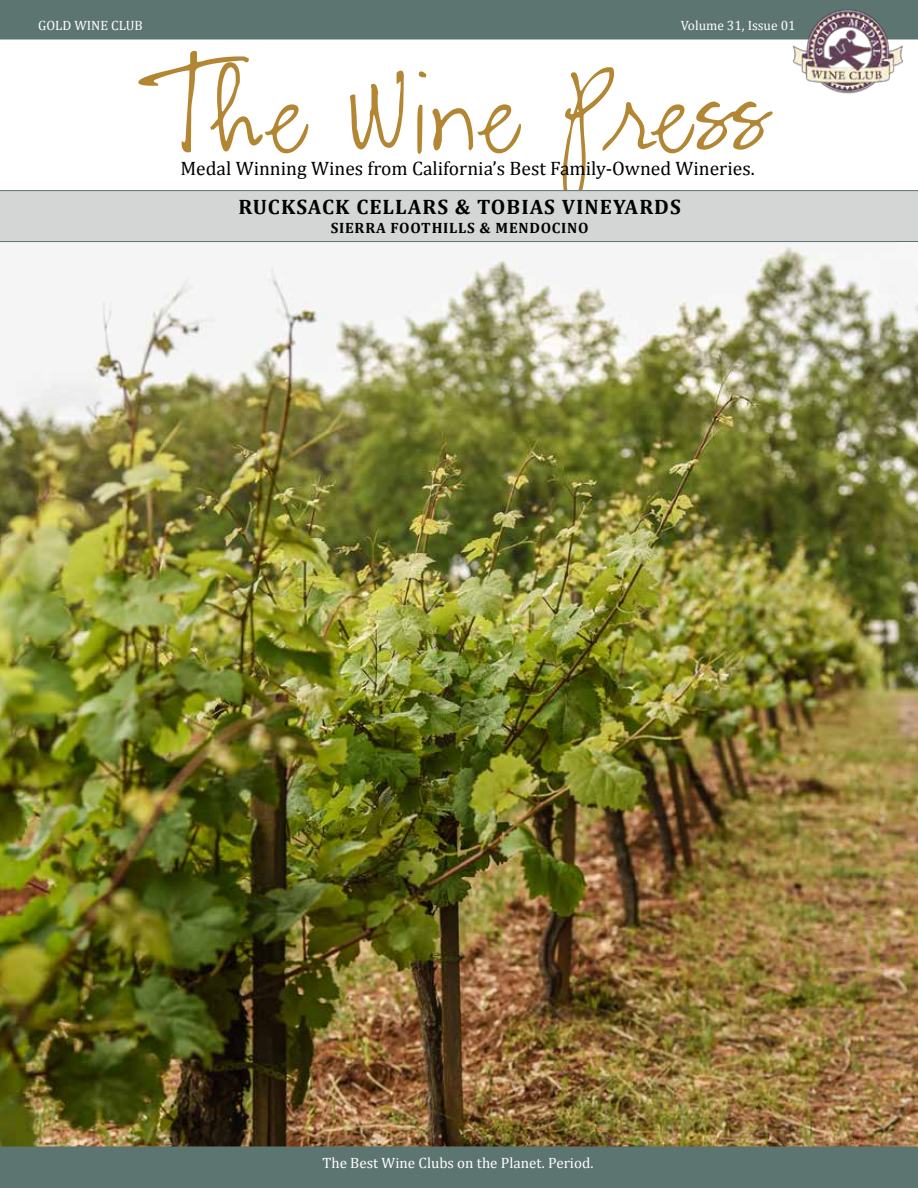
<style>
.page{position:relative;width:918px;height:1188px;background:#fff}
.page>*{position:absolute;margin:0;border:0;box-sizing:border-box;transform-origin:0 0}
.t1{font:111px "CK Alis Hand";letter-spacing:.01em;color:#b38634}
.t2{font:700 21px "Cambria";letter-spacing:.05em;color:#000}
.t3{font:19.5px "Cambria";color:#000}
.t4{font:15px "Cambria";color:#fff}
.t5{font:700 15px "Cambria";letter-spacing:.05em;color:#000}
.t6{font:13.5px "Cambria";color:#fff}
</style>
<div class="page">
<img style="left:0;top:242px;width:918px;height:904px">
<div style="left:0;top:0;width:918px;height:39px;background:#5d7570"></div>
<img style="left:777px;top:10px;width:141px;height:84px">
<div style="left:0;top:1146px;width:918px;height:42px;background:#5d7570"></div>
<div style="left:0;top:191px;width:918px;height:50px;background:#d3d6d5"></div>
<hr style="left:0;top:190px;width:918px;height:1px;background:#5d7570">
<hr style="left:0;top:241px;width:918px;height:1px;background:#5d7570">
<p class="t6" style="left:38px;top:18px;width:106px">GOLD WINE CLUB</p>
<p class="t6" style="left:681px;top:18px;width:116px">Volume 31, Issue 01</p>
<h1 class="t1" style="left:152px;top:46px;width:617px">The Wine Press</h1>
<p class="t3" style="left:180px;top:157px;width:576px">Medal Winning Wines from California’s Best Family-Owned Wineries.</p>
<p class="t2" style="left:238px;top:192px;width:444px">RUCKSACK CELLARS &amp; TOBIAS VINEYARDS</p>
<p class="t5" style="left:331px;top:218px;width:259px">SIERRA FOOTHILLS &amp; MENDOCINO</p>
<p class="t4" style="left:323px;top:1154px;width:273px">The Best Wine Clubs on the Planet. Period.</p>
</div>
